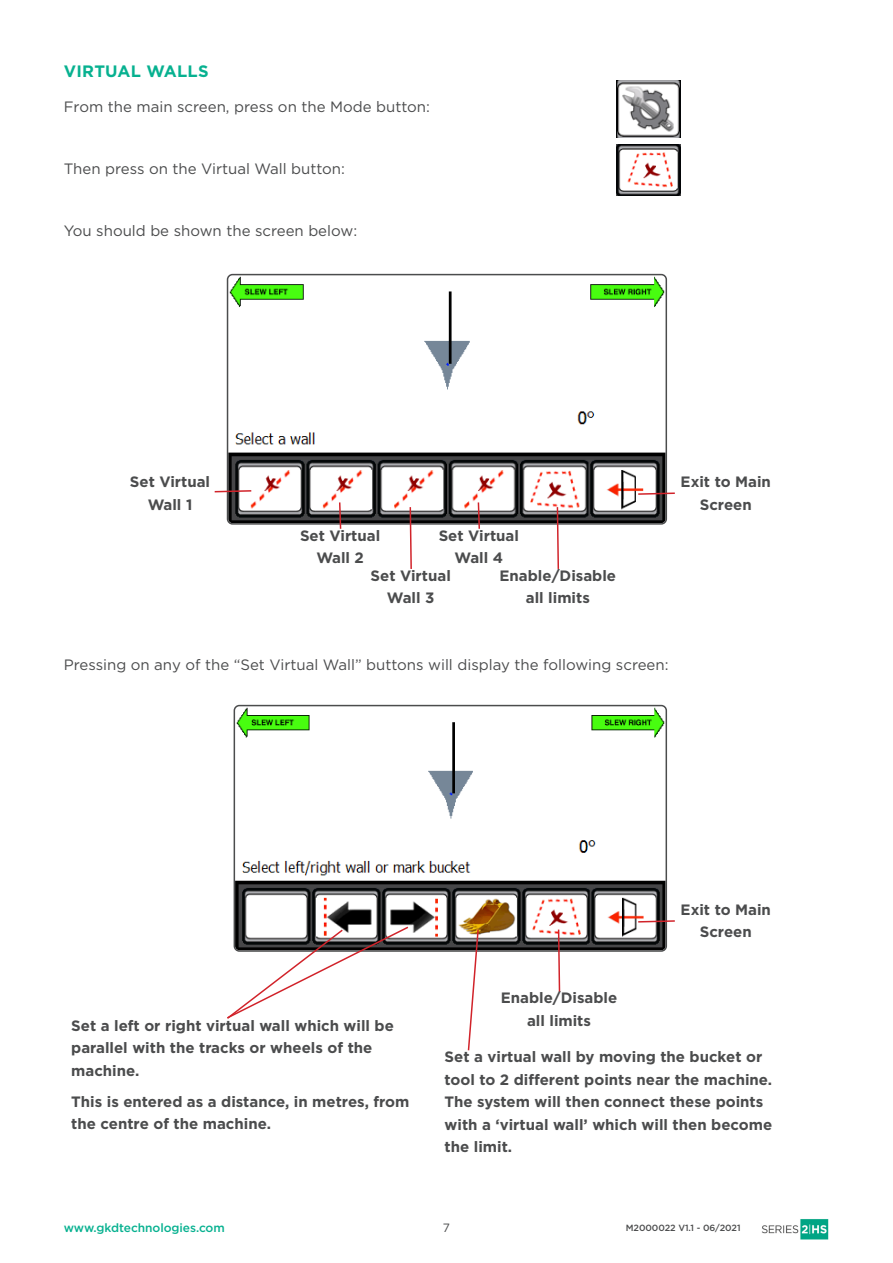
<style>
.page{position:relative;width:893px;height:1263px;background:#fff}
.page>*{position:absolute;margin:0;border:0;box-sizing:border-box;transform-origin:0 0}
.Section_Header{font:700 16.5px "Gotham";letter-spacing:.015em;color:#07b190}
.Body_Text{font:700 15px/22.5px "Gotham";color:#4b4c4d;text-align:center}
.Body_Text-2{font:15px "Gotham";color:#4b4c4d}
.t1{font:500 12px "Gotham";letter-spacing:-.005em;color:#07b190}
.t2{font:12px "Gotham";color:#4b4c4d}
.t3{font:500 9px "Gotham";letter-spacing:-.005em;color:#4b4c4d}
</style>
<div class="page">
<img style="left:762px;top:1219px;width:67px;height:20px">
<img style="left:616px;top:81px;width:65px;height:57px">
<img style="left:616px;top:145px;width:65px;height:50px">
<img style="left:230px;top:277px;width:434px;height:245px">
<div style="left:227px;top:274px;width:440px;height:251px;border:2px solid #4b4c4d;border-radius:5px"></div>
<svg style="left:214px;top:489px;width:39px;height:4px"></svg>
<svg style="left:637px;top:492px;width:38px;height:4px"></svg>
<svg style="left:556px;top:506px;width:4px;height:63px"></svg>
<svg style="left:409px;top:506px;width:4px;height:63px"></svg>
<svg style="left:338px;top:501px;width:4px;height:28px"></svg>
<svg style="left:477px;top:501px;width:4px;height:28px"></svg>
<img style="left:237px;top:708px;width:427px;height:241px">
<div style="left:234px;top:705px;width:433px;height:247px;border:2px solid #4b4c4d;border-radius:5px"></div>
<svg style="left:637px;top:919px;width:38px;height:4px"></svg>
<svg style="left:467px;top:928px;width:13px;height:123px"></svg>
<svg style="left:557px;top:928px;width:4px;height:64px"></svg>
<svg style="left:227px;top:925px;width:183px;height:94px"></svg>
<p class="Section_Header" style="left:64px;top:60px;width:146px">VIRTUAL WALLS</p>
<p class="Body_Text-2" style="left:64px;top:97px;width:368px">From the main screen, press on the Mode button:</p>
<p class="Body_Text-2" style="left:64px;top:159px;width:283px">Then press on the Virtual Wall button:</p>
<p class="Body_Text-2" style="left:64px;top:221px;width:295px">You should be shown the screen below:</p>
<p class="Body_Text" style="left:130px;top:471px;width:82px">Set Virtual<br>Wall 1</p>
<p class="Body_Text" style="left:681px;top:471px;width:92px">Exit to Main<br>Screen</p>
<p class="Body_Text" style="left:300px;top:524px;width:82px">Set Virtual<br>Wall 2</p>
<p class="Body_Text" style="left:371px;top:564px;width:82px">Set Virtual<br>Wall 3</p>
<p class="Body_Text" style="left:439px;top:524px;width:82px">Set Virtual<br>Wall 4</p>
<p class="Body_Text" style="left:500px;top:564px;width:118px">Enable/Disable all limits</p>
<p class="Body_Text-2" style="left:64px;top:655px;width:606px">Pressing on any of the “Set Virtual Wall” buttons will display the following screen:</p>
<p class="Body_Text" style="left:681px;top:898px;width:92px">Exit to Main<br>Screen</p>
<p class="Body_Text" style="left:71px;top:1014px;width:324px;text-align:left">Set a left or right virtual wall which will be parallel with the tracks or wheels of the machine.</p>
<p class="Body_Text" style="left:71px;top:1090px;width:340px;text-align:left">This is entered as a distance, in metres, from the centre of the machine.</p>
<p class="Body_Text" style="left:501px;top:987px;width:118px">Enable/Disable all limits</p>
<p class="Body_Text" style="left:445px;top:1046px;width:329px;text-align:left">Set a virtual wall by moving the bucket or tool to 2 different points near the machine.<br>The system will then connect these points with a ‘virtual wall’ which will then become the limit.</p>
<p class="t1" style="left:64px;top:1220px;width:163px">www.gkdtechnologies.com</p>
<p class="t2" style="left:443px;top:1220px;width:9px">7</p>
<p class="t3" style="left:626px;top:1222px;width:116px">M2000022 V1.1 - 06/2021</p>
</div>
